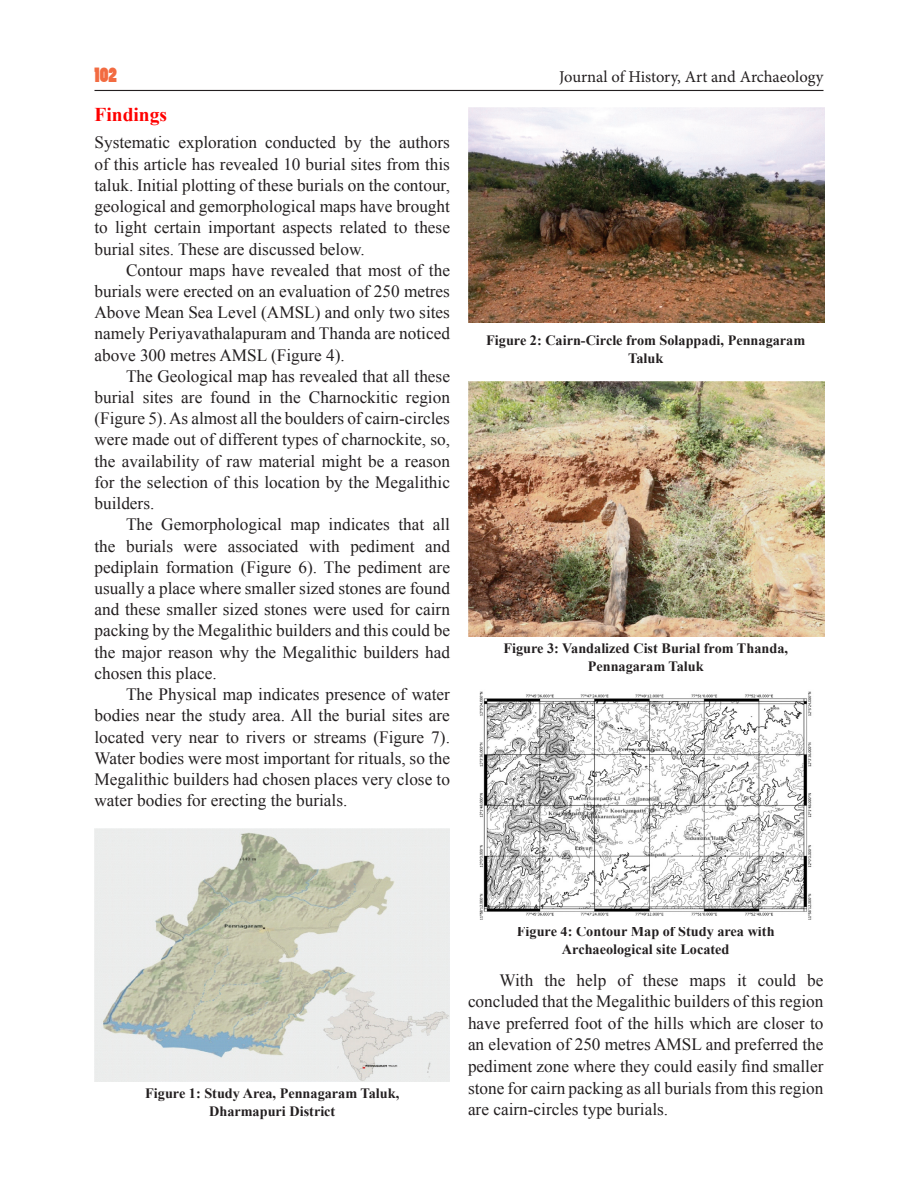
<style>
.page{position:relative;width:918px;height:1188px;background:#fff}
.page>*{position:absolute;margin:0;border:0;box-sizing:border-box;transform-origin:0 0}
.sub_head_1{font:700 19.5px "Times New Roman";color:#f00}
.t1{font:19.5px "Poplar Std";color:#f26b41}
.Body_text{font:17.25px/21.1px "Times New Roman";color:#231f20;text-align:justify}
.Body_left{font:17.25px/21.1px "Times New Roman";color:#231f20;text-align:justify}
.t2{font:16.5px "Minion Pro";letter-spacing:-.005em;color:#231f20}
.t3{font:700 14.25px/17.9px "Times New Roman";color:#231f20;text-align:center}
</style>
<div class="page">
<hr style="left:94px;top:90px;width:730px;height:1px;background:#231f20">
<img style="left:95px;top:829px;width:355px;height:253px">
<img style="left:468px;top:108px;width:356px;height:214px">
<img style="left:468px;top:381px;width:356px;height:255px">
<img style="left:479px;top:691px;width:333px;height:229px">
<p class="t1" style="left:94px;top:65px;width:24px">102</p>
<p class="t2" style="left:559px;top:66px;width:266px">Journal of History, Art and Archaeology</p>
<p class="sub_head_1" style="left:94px;top:101px;width:74px">Findings</p>
<p class="Body_left" style="left:94px;top:132px;width:357px">Systematic exploration conducted by the authors of this article has revealed 10 burial sites from this taluk. Initial plotting of these burials on the contour, geological and gemorphological maps have brought to light certain important aspects related to these burial sites. These are discussed below.</p>
<p class="Body_text" style="left:94px;top:259px;width:357px;text-indent:32px">Contour maps have revealed that most of the burials were erected on an evaluation of 250 metres Above Mean Sea Level (AMSL) and only two sites namely Periyavathalapuram and Thanda are noticed above 300 metres AMSL (Figure 4).</p>
<p class="Body_text" style="left:94px;top:365px;width:357px;text-indent:32px">The Geological map has revealed that all these burial sites are found in the Charnockitic region (Figure 5). As almost all the boulders of cairn-circles were made out of different types of charnockite, so, the availability of raw material might be a reason for the selection of this location by the Megalithic builders.</p>
<p class="Body_text" style="left:94px;top:513px;width:357px;text-indent:32px">The Gemorphological map indicates that all the burials were associated with pediment and pediplain formation (Figure 6). The pediment are usually a place where smaller sized stones are found and these smaller sized stones were used for cairn packing by the Megalithic builders and this could be the major reason why the Megalithic builders had chosen this place.</p>
<p class="Body_text" style="left:94px;top:683px;width:357px;text-indent:32px">The Physical map indicates presence of water bodies near the study area. All the burial sites are located very near to rivers or streams (Figure 7).<br>Water bodies were most important for rituals, so the Megalithic builders had chosen places very close to water bodies for erecting the burials.</p>
<p class="t3" style="left:486px;top:331px;width:321px">Figure 2: Cairn-Circle from Solappadi, Pennagaram<br>Taluk</p>
<p class="t3" style="left:503px;top:639px;width:286px">Figure 3: Vandalized Cist Burial from Thanda,<br>Pennagaram Taluk</p>
<p class="t3" style="left:145px;top:1084px;width:256px">Figure 1: Study Area, Pennagaram Taluk,<br>Dharmapuri District</p>
<p class="t3" style="left:517px;top:922px;width:259px">Figure 4: Contour Map of Study area with<br>Archaeological site Located</p>
<p class="Body_text" style="left:468px;top:969px;width:357px;line-height:21.6px;text-indent:32px">With the help of these maps it could be concluded that the Megalithic builders of this region have preferred foot of the hills which are closer to an elevation of 250 metres AMSL and preferred the pediment zone where they could easily find smaller stone for cairn packing as all burials from this region are cairn-circles type burials.</p>
</div>
